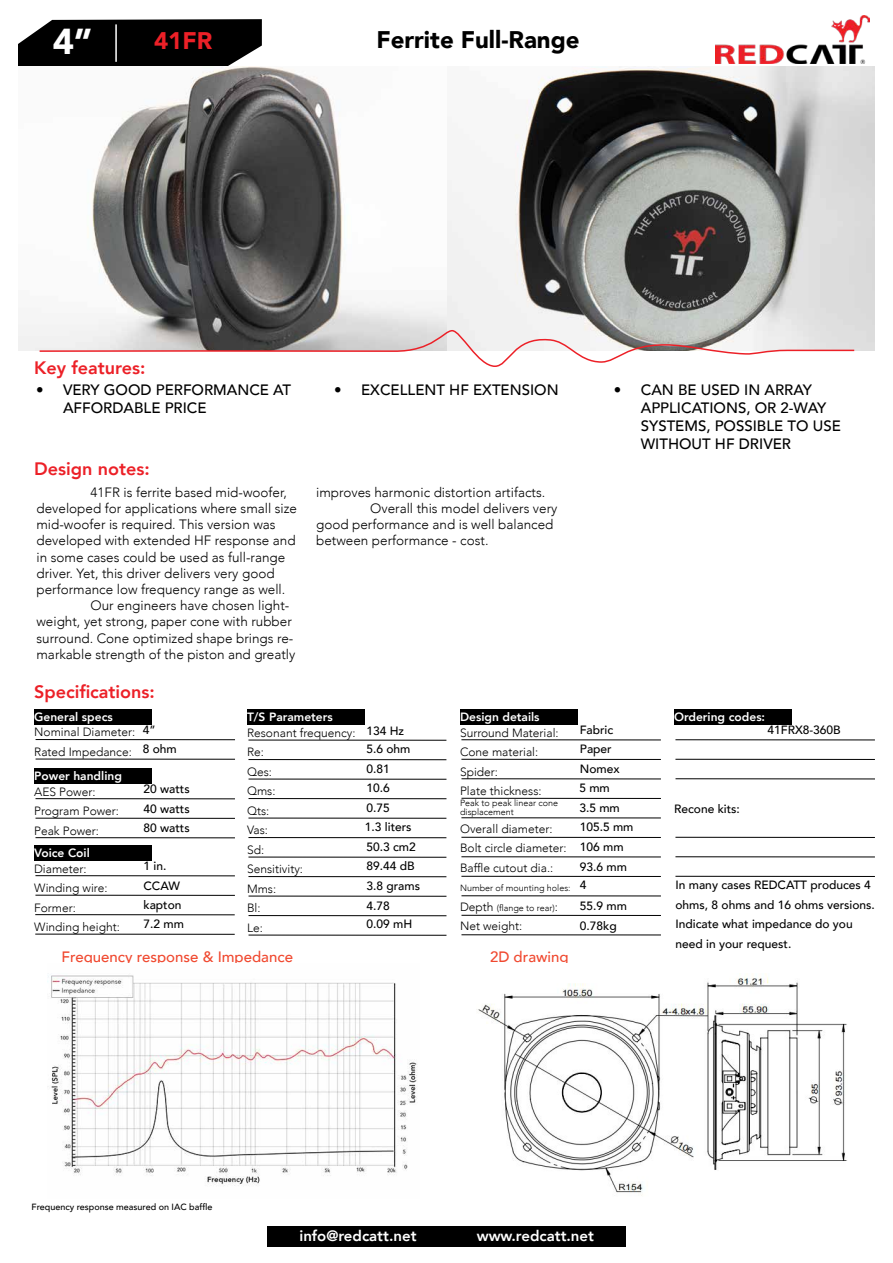
<style>
.page{position:relative;width:893px;height:1263px;background:#fff}
.page>*{position:absolute;margin:0;border:0;box-sizing:border-box;transform-origin:0 0}
.t1{font:900 36px "Avenir";color:#fff}
.t2{font:900 24px "Avenir";color:#000}
.t3{font:900 24px "Avenir";color:#ec2027}
.t4{font:800 18px "Avenir";color:#ec2027}
.t5{font:500 15px/18px "Avenir";color:#000}
.t6{font:500 15px "Avenir";color:#f04930}
.t7{font:800 15px "Avenir";color:#fff}
.t8{font:300 13.5px "Avenir";color:#000}
.t9{font:500 12px/19.4px "Avenir";color:#000}
.t10{font:300 12px/19.5px "Avenir";color:#000}
.t11{font:800 12px "Avenir";color:#fff}
.t12{font:300 9px/9px "Avenir";color:#000}
.t13{font:500 9px "Avenir";color:#000}
.s1{font-size:12px}
</style>
<div class="page">
<svg style="left:18px;top:19px;width:244px;height:48px"></svg>
<img style="left:715px;top:16px;width:155px;height:48px">
<hr style="left:115px;top:24px;width:2px;height:38px;background:#fff">
<div style="left:268px;top:1226px;width:180px;height:21px;background:#000"></div>
<div style="left:445px;top:1226px;width:180px;height:21px;background:#000"></div>
<div style="left:34px;top:709px;width:117px;height:16px;background:#000"></div>
<div style="left:34px;top:768px;width:117px;height:15px;background:#000"></div>
<div style="left:247px;top:709px;width:117px;height:16px;background:#000"></div>
<div style="left:460px;top:709px;width:117px;height:16px;background:#000"></div>
<div style="left:674px;top:709px;width:117px;height:16px;background:#000"></div>
<hr style="left:36px;top:739px;width:199px;height:1px;background:#000">
<hr style="left:36px;top:759px;width:199px;height:1px;background:#000">
<hr style="left:36px;top:798px;width:199px;height:1px;background:#000">
<hr style="left:248px;top:740px;width:198px;height:1px;background:#000">
<hr style="left:461px;top:739px;width:200px;height:1px;background:#000">
<hr style="left:675px;top:739px;width:200px;height:1px;background:#000">
<hr style="left:249px;top:779px;width:197px;height:1px;background:#000">
<hr style="left:461px;top:778px;width:200px;height:1px;background:#000">
<hr style="left:675px;top:778px;width:200px;height:1px;background:#000">
<hr style="left:248px;top:818px;width:198px;height:1px;background:#000">
<hr style="left:461px;top:817px;width:200px;height:1px;background:#000">
<hr style="left:248px;top:857px;width:198px;height:1px;background:#000">
<hr style="left:461px;top:856px;width:200px;height:1px;background:#000">
<hr style="left:675px;top:856px;width:200px;height:1px;background:#000">
<hr style="left:249px;top:896px;width:197px;height:1px;background:#000">
<hr style="left:461px;top:895px;width:200px;height:1px;background:#000">
<hr style="left:36px;top:818px;width:199px;height:1px;background:#000">
<hr style="left:248px;top:759px;width:198px;height:1px;background:#000">
<hr style="left:461px;top:759px;width:200px;height:1px;background:#000">
<hr style="left:675px;top:759px;width:200px;height:1px;background:#000">
<hr style="left:249px;top:798px;width:197px;height:1px;background:#000">
<hr style="left:461px;top:798px;width:200px;height:1px;background:#000">
<hr style="left:248px;top:837px;width:198px;height:1px;background:#000">
<hr style="left:461px;top:837px;width:200px;height:1px;background:#000">
<hr style="left:675px;top:837px;width:200px;height:1px;background:#000">
<hr style="left:248px;top:876px;width:198px;height:1px;background:#000">
<hr style="left:461px;top:876px;width:200px;height:1px;background:#000">
<hr style="left:675px;top:876px;width:200px;height:1px;background:#000">
<hr style="left:249px;top:915px;width:197px;height:1px;background:#000">
<hr style="left:461px;top:915px;width:200px;height:1px;background:#000">
<hr style="left:36px;top:837px;width:199px;height:1px;background:#000">
<hr style="left:249px;top:935px;width:197px;height:1px;background:#000">
<hr style="left:461px;top:934px;width:200px;height:1px;background:#000">
<div style="left:34px;top:845px;width:117px;height:15px;background:#000"></div>
<hr style="left:35px;top:875px;width:200px;height:1px;background:#000">
<hr style="left:35px;top:895px;width:200px;height:1px;background:#000">
<hr style="left:35px;top:914px;width:200px;height:1px;background:#000">
<hr style="left:35px;top:934px;width:200px;height:1px;background:#000">
<img style="left:18px;top:67px;width:857px;height:283px">
<img style="left:476px;top:977px;width:371px;height:219px">
<img style="left:48px;top:975px;width:369px;height:211px">
<svg style="left:38px;top:329px;width:818px;height:38px"></svg>
<h1 class="t1" style="left:53px;top:10px;width:42px">4”</h1>
<h2 class="t3" style="left:154px;top:20px;width:60px">41FR</h2>
<h2 class="t2" style="left:376px;top:19px;width:205px">Ferrite Full-Range</h2>
<h3 class="t4" style="left:34px;top:354px;width:113px">Key features:</h3>
<p class="t5" style="left:63px;top:380px;width:230px;text-indent:-27px">• VERY GOOD PERFORMANCE AT<br>AFFORDABLE PRICE</p>
<p class="t5" style="left:334px;top:380px;width:226px">• EXCELLENT HF EXTENSION</p>
<p class="t5" style="left:641px;top:380px;width:202px;text-indent:-27px">• CAN BE USED IN ARRAY<br>APPLICATIONS, OR 2-WAY<br>SYSTEMS, POSSIBLE TO USE<br>WITHOUT HF DRIVER</p>
<h3 class="t4" style="left:34px;top:455px;width:117px">Design notes:</h3>
<p class="t8" style="left:90px;top:484px;width:198px">41FR is ferrite based mid-woofer,</p>
<p class="t8" style="left:36px;top:500px;width:262px">developed for applications where small size</p>
<p class="t8" style="left:36px;top:517px;width:241px">mid-woofer is required. This version was</p>
<p class="t8" style="left:36px;top:533px;width:261px">developed with extended HF response and</p>
<p class="t8" style="left:36px;top:549px;width:250px">in some cases could be used as full-range</p>
<p class="t8" style="left:36px;top:565px;width:240px">driver. Yet, this driver delivers very good</p>
<p class="t8" style="left:36px;top:581px;width:250px">performance low frequency range as well.</p>
<p class="t8" style="left:90px;top:598px;width:200px">Our engineers have chosen light-</p>
<p class="t8" style="left:36px;top:614px;width:257px">weight, yet strong, paper cone with rubber</p>
<p class="t8" style="left:36px;top:630px;width:258px">surround. Cone optimized shape brings re-</p>
<p class="t8" style="left:36px;top:646px;width:260px">markable strength of the piston and greatly</p>
<h3 class="t4" style="left:34px;top:678px;width:122px">Specifications:</h3>
<p class="t8" style="left:316px;top:484px;width:231px">improves harmonic distortion artifacts.</p>
<p class="t8" style="left:370px;top:500px;width:189px">Overall this model delivers very</p>
<p class="t8" style="left:316px;top:517px;width:239px">good performance and is well balanced</p>
<p class="t8" style="left:316px;top:533px;width:174px">between performance - cost.</p>
<p class="t11" style="left:247px;top:707px;width:87px">T/S Parameters</p>
<p class="t11" style="left:460px;top:707px;width:81px">Design details</p>
<p class="t11" style="left:674px;top:707px;width:93px">Ordering codes:</p>
<p class="t11" style="left:34px;top:707px;width:80px">General specs</p>
<p class="t9" style="left:579px;top:719px;width:56px">Fabric<br>Paper<br>Nomex<br>5 mm<br>3.5 mm<br>105.5 mm<br>106 mm<br>93.6 mm</p>
<p class="t9" style="left:580px;top:874px;width:49px;line-height:21px">4<br>55.9 mm</p>
<p class="t9" style="left:580px;top:915px;width:38px">0.78kg</p>
<p class="t9" style="left:143px;top:719px;width:14px">4”</p>
<p class="t9" style="left:767px;top:720px;width:75px">41FRX8-360B</p>
<p class="t9" style="left:143px;top:738px;width:36px">8 ohm</p>
<p class="t9" style="left:144px;top:779px;width:48px;text-align:justify">20 watts 40 watts 80 watts</p>
<p class="t9" style="left:144px;top:855px;width:38px;line-height:19.8px">1 in.<br>CCAW</p>
<p class="t9" style="left:144px;top:894px;width:42px">kapton<br>7.2 mm</p>
<p class="t9" style="left:365px;top:720px;width:52px">134 Hz<br>5.6 ohm<br>0.81<br>10.6<br>0.75<br>1.3 liters<br>50.3 cm2<br>89.44 dB</p>
<p class="t9" style="left:366px;top:875px;width:55px;line-height:20.4px">3.8 grams<br>4.78</p>
<p class="t9" style="left:366px;top:913px;width:47px">0.09 mH</p>
<p class="t10" style="left:34px;top:722px;width:103px">Nominal Diameter:<br>Rated Impedance:</p>
<p class="t10" style="left:34px;top:782px;width:86px">AES Power:<br>Program Power:<br>Peak Power:</p>
<p class="t10" style="left:247px;top:723px;width:110px">Resonant frequency:<br>Re:<br>Qes:<br>Qms:<br>Qts:<br>Vas:<br>Sd:<br>Sensitivity:<br>Mms:<br>Bl:<br>Le:</p>
<p class="t10" style="left:460px;top:723px;width:100px">Surround Material:<br>Cone material:<br>Spider:<br>Plate thickness:</p>
<p class="t11" style="left:34px;top:766px;width:89px">Power handling</p>
<p class="t12" style="left:460px;top:798px;width:100px">Peak to peak linear cone displacement</p>
<p class="t10" style="left:460px;top:819px;width:108px">Overall diameter:<br>Bolt circle diameter:<br>Baffle cutout dia.:</p>
<p class="t12" style="left:460px;top:878px;width:112px;line-height:19.5px">Number of mounting holes:<br><span class="s1">Depth</span> (flange to rear)<span class="s1">:</span></p>
<p class="t10" style="left:460px;top:916px;width:64px">Net weight:</p>
<p class="t9" style="left:674px;top:799px;width:67px">Recone kits:</p>
<p class="t11" style="left:34px;top:843px;width:57px">Voice Coil</p>
<p class="t10" style="left:34px;top:859px;width:87px">Diameter:<br>Winding wire:<br>Former:<br>Winding height:</p>
<p class="t6" style="left:62px;top:943px;width:233px">Frequency response &amp; Impedance</p>
<p class="t9" style="left:675px;top:874px;width:201px">In many cases REDCATT produces 4 ohms, 8 ohms and 16 ohms versions.<br>Indicate what impedance do you need in your request.</p>
<p class="t6" style="left:490px;top:943px;width:80px">2D drawing</p>
<p class="t13" style="left:32px;top:1199px;width:182px">Frequency response measured on IAC baffle</p>
<p class="t7" style="left:299px;top:1224px;width:119px">info@redcatt.net</p>
<p class="t7" style="left:477px;top:1224px;width:119px">www.redcatt.net</p>
</div>
